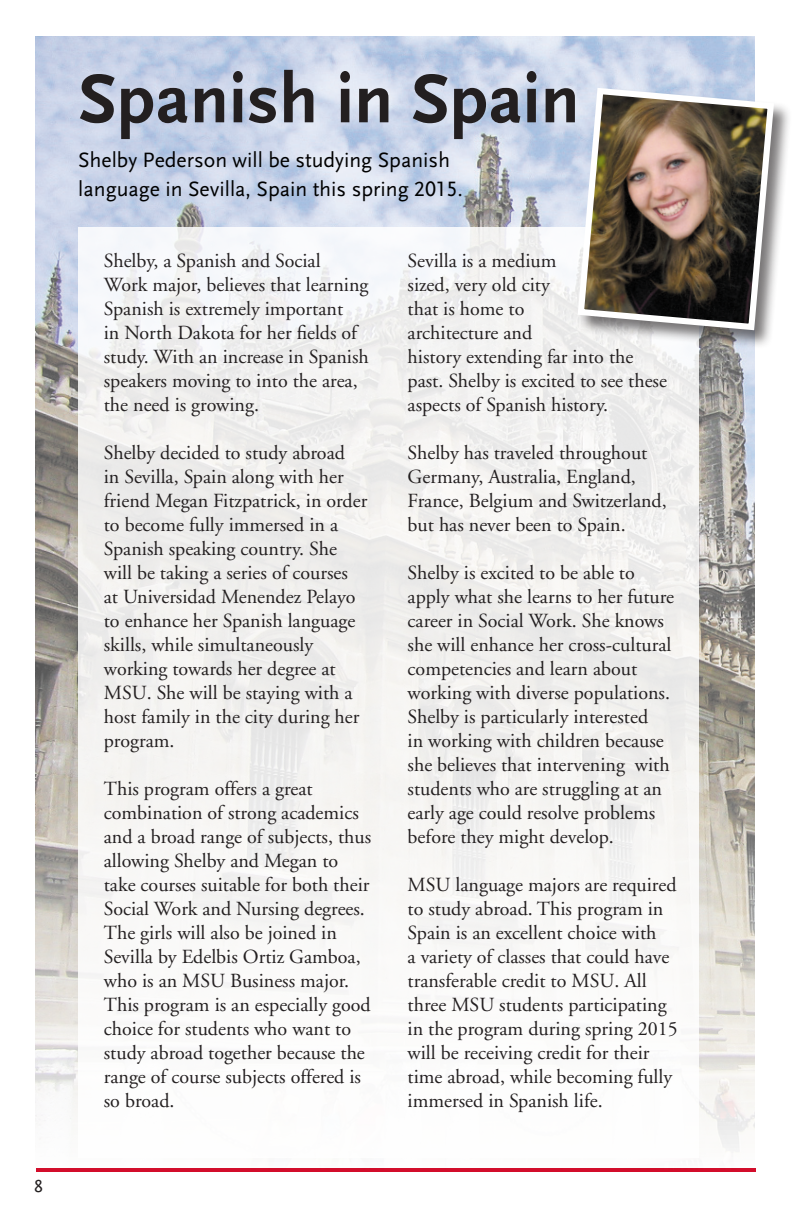
<style>
.page{position:relative;width:792px;height:1224px;background:#fff}
.page>*{position:absolute;margin:0;border:0;box-sizing:border-box;transform-origin:0 0}
.t1{font:700 72px "Scala Sans LF";color:#231f20}
.t2{font:21.8px/29px "Scala Sans LF";color:#000}
.t3{font:20px/24px "Adobe Garamond";color:#231f20}
.t4{font:18px "Scala Sans LF";color:#231f20}
</style>
<div class="page">
<hr style="left:36px;top:1168px;width:720px;height:4px;background:#d30d2b">
<img style="left:35px;top:36px;width:720px;height:1117px">
<div style="left:78px;top:228px;width:620px;height:930px;background:#f5f5f3"></div>
<div style="left:577px;top:87px;width:215px;height:262px;background:#231f20;opacity:.6"></div>
<svg style="left:574px;top:85px;width:203px;height:249px;background:#7f756b"></svg>
<p class="t4" style="left:34px;top:1177px;width:10px">8</p>
<p class="t1" style="left:78px;top:60px;width:503px">Spanish in Spain</p>
<p class="t2" style="left:78px;top:146px;width:386px">Shelby Pederson will be studying Spanish language in Sevilla, Spain this spring 2015.</p>
<p class="t3" style="left:104px;top:249px;width:266px">Shelby, a Spanish and Social<br>Work major, believes that learning<br>Spanish is extremely important<br>in North Dakota for her fields of study. With an increase in Spanish speakers moving to into the area, the need is growing.</p>
<p class="t3" style="left:104px;top:441px;width:265px">Shelby decided to study abroad<br>in Sevilla, Spain along with her friend Megan Fitzpatrick, in order to become fully immersed in a<br>Spanish speaking country. She will be taking a series of courses<br>at Universidad Menendez Pelayo to enhance her Spanish language skills, while simultaneously working towards her degree at<br>MSU. She will be staying with a host family in the city during her program.</p>
<p class="t3" style="left:104px;top:777px;width:269px">This program offers a great combination of strong academics and a broad range of subjects, thus allowing Shelby and Megan to take courses suitable for both their<br>Social Work and Nursing degrees.<br>The girls will also be joined in<br>Sevilla by Edelbis Ortiz Gamboa, who is an MSU Business major.<br>This program is an especially good choice for students who want to study abroad together because the range of course subjects offered is so broad.</p>
<p class="t3" style="left:408px;top:249px;width:261px">Sevilla is a medium<br>sized, very old city<br>that is home to<br>architecture and<br>history extending far into the past. Shelby is excited to see these aspects of Spanish history.</p>
<p class="t3" style="left:408px;top:441px;width:261px">Shelby has traveled throughout<br>Germany, Australia, England,<br>France, Belgium and Switzerland, but has never been to Spain.</p>
<p class="t3" style="left:408px;top:561px;width:268px">Shelby is excited to be able to apply what she learns to her future career in Social Work. She knows she will enhance her cross-cultural competencies and learn about working with diverse populations.<br>Shelby is particularly interested<br>in working with children because she believes that intervening with students who are struggling at an early age could resolve problems before they might develop.</p>
<p class="t3" style="left:408px;top:873px;width:272px">MSU language majors are required to study abroad. This program in<br>Spain is an excellent choice with<br>a variety of classes that could have transferable credit to MSU. All three MSU students participating in the program during spring 2015 will be receiving credit for their time abroad, while becoming fully immersed in Spanish life.</p>
</div>
